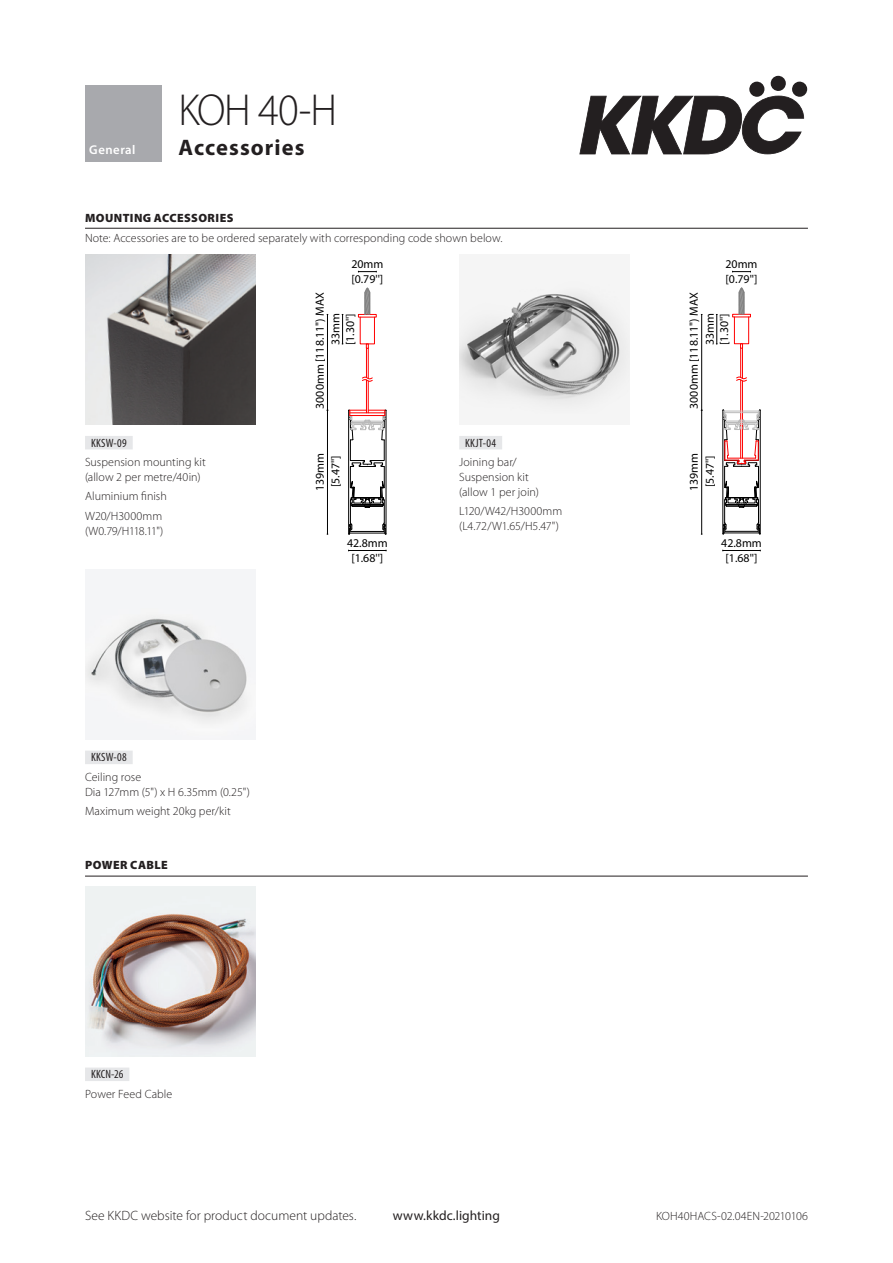
<style>
.page{position:relative;width:893px;height:1263px;background:#fff}
.page>*{position:absolute;margin:0;border:0;box-sizing:border-box;transform-origin:0 0}
.KOH_title_line1{font:300 45px "Myriad Pro";color:#231f20;scale:.94 1}
.title_line2{font:700 22.5px "Myriad Pro";letter-spacing:.045em;color:#231f20}
.t1{font:300 13.5px "Myriad Pro";color:#231f20}
.t2{font:13.5px "Myriad Pro";letter-spacing:.005em;color:#231f20}
.t3{font:600 12.75px "Myriad Pro";letter-spacing:.04em;color:#fff}
.body{font:300 12px/15px "Myriad Pro";letter-spacing:.005em;color:#231f20}
.Section_sub_text{font:300 12px "Myriad Pro";letter-spacing:.005em;color:#231f20}
.Product_code{font:condensed 12px "Myriad Pro";letter-spacing:.015em;color:#231f20}
.Section_heading_top{font:900 12px "Myriad Pro";letter-spacing:.035em;color:#231f20}
.Section_heading_othe{font:900 12px "Myriad Pro";letter-spacing:.035em;color:#231f20}
.t4{font:11.85px/15px "Myriad Pro";color:#000}
</style>
<div class="page">
<svg style="left:579px;top:96px;width:225px;height:58px"></svg>
<svg style="left:749px;top:81px;width:16px;height:16px"></svg>
<div style="left:770px;top:76px;width:16px;height:15px;background:#231f20;border-radius:50%"></div>
<div style="left:792px;top:81px;width:15px;height:16px;background:#231f20;border-radius:50%"></div>
<div style="left:85px;top:85px;width:77px;height:77px;background:#a8a9ad"></div>
<hr style="left:85px;top:228px;width:723px;height:1px;background:#231f20">
<hr style="left:85px;top:876px;width:723px;height:1px;background:#231f20">
<img style="left:85px;top:255px;width:170px;height:170px">
<hr style="left:368px;top:348px;width:1px;height:30px;background:#f00">
<hr style="left:368px;top:381px;width:1px;height:32px;background:#f00">
<hr style="left:366px;top:380px;width:1px;height:33px;background:#f00">
<hr style="left:366px;top:348px;width:1px;height:30px;background:#f00">
<div style="left:358px;top:314px;width:18px;height:3px;border:1px solid #f00"></div>
<div style="left:360px;top:317px;width:15px;height:27px;border:1px solid #f00"></div>
<svg style="left:364px;top:287px;width:6px;height:28px"></svg>
<svg style="left:362px;top:377px;width:11px;height:5px"></svg>
<hr style="left:386px;top:410px;width:1px;height:124px;background:#000">
<svg style="left:348px;top:410px;width:38px;height:125px"></svg>
<hr style="left:350px;top:415px;width:35px;height:1px;background:#f00">
<hr style="left:350px;top:413px;width:35px;height:1px;background:#f00">
<svg style="left:358px;top:271px;width:19px;height:1px"></svg>
<hr style="left:342px;top:314px;width:1px;height:30px;background:#000">
<hr style="left:327px;top:314px;width:1px;height:96px;background:#000">
<hr style="left:327px;top:410px;width:1px;height:124px;background:#000">
<hr style="left:349px;top:550px;width:37px;height:1px;background:#000">
<img style="left:459px;top:281px;width:170px;height:133px">
<hr style="left:742px;top:381px;width:1px;height:77px;background:#f00">
<hr style="left:740px;top:380px;width:1px;height:78px;background:#f00">
<div style="left:732px;top:314px;width:19px;height:3px;border:1px solid #f00"></div>
<div style="left:734px;top:317px;width:15px;height:27px;border:1px solid #f00"></div>
<svg style="left:738px;top:287px;width:7px;height:28px"></svg>
<svg style="left:736px;top:344px;width:11px;height:37px"></svg>
<svg style="left:722px;top:410px;width:39px;height:125px"></svg>
<svg style="left:732px;top:271px;width:19px;height:1px"></svg>
<hr style="left:716px;top:314px;width:1px;height:30px;background:#000">
<hr style="left:701px;top:314px;width:1px;height:96px;background:#000">
<hr style="left:701px;top:410px;width:1px;height:124px;background:#000">
<hr style="left:723px;top:550px;width:37px;height:1px;background:#000">
<div style="left:85px;top:436px;width:48px;height:13px;background:#e6e7e9"></div>
<div style="left:459px;top:436px;width:43px;height:13px;background:#e6e7e9"></div>
<img style="left:85px;top:570px;width:170px;height:170px">
<div style="left:85px;top:751px;width:48px;height:13px;background:#e6e7e9"></div>
<img style="left:85px;top:886px;width:170px;height:170px">
<div style="left:85px;top:1067px;width:44px;height:14px;background:#e6e7e9"></div>
<p class="t3" style="left:89px;top:142px;width:48px">General</p>
<p class="KOH_title_line1" style="left:179px;top:83px;width:170px">KOH 40-H</p>
<p class="title_line2" style="left:179px;top:133px;width:127px">Accessories</p>
<p class="Section_heading_top" style="left:85px;top:210px;width:150px">MOUNTING ACCESSORIES</p>
<p class="Section_sub_text" style="left:85px;top:231px;width:419px">Note: Accessories are to be ordered separately with corresponding code shown below.</p>
<p class="t4" style="left:351px;top:257px;width:34px">20mm [0.79'']</p>
<p class="t4" style="left:328px;top:345px;width:34px;line-height:14.5px;rotate:-90deg">33mm [1.30'']</p>
<p class="t4" style="left:312px;top:409px;width:118px;rotate:-90deg">3000mm [118.11") MAX</p>
<p class="Product_code" style="left:91px;top:435px;width:37px">KKSW-09</p>
<p class="body" style="left:85px;top:454px;width:122px">Suspension mounting kit (allow 2 per metre/40in)</p>
<p class="body" style="left:85px;top:489px;width:83px">Aluminium finish</p>
<p class="body" style="left:85px;top:508px;width:80px">W20/H3000mm (W0.79/H118.11")</p>
<p class="t4" style="left:312px;top:491px;width:40px;line-height:15.8px;text-align:center;rotate:-90deg">139mm [5.47'']</p>
<p class="t4" style="left:347px;top:536px;width:42px;line-height:14.4px;text-align:center">42.8mm [1.68'']</p>
<p class="Product_code" style="left:465px;top:435px;width:32px">KKJT-04</p>
<p class="body" style="left:459px;top:454px;width:81px">Joining bar/<br>Suspension kit (allow 1 per join)</p>
<p class="body" style="left:459px;top:504px;width:104px">L120/W42/H3000mm (L4.72/W1.65/H5.47")</p>
<p class="Product_code" style="left:91px;top:750px;width:37px">KKSW-08</p>
<p class="body" style="left:85px;top:769px;width:166px">Ceiling rose<br>Dia 127mm (5") x H 6.35mm (0.25")</p>
<p class="body" style="left:85px;top:803px;width:147px">Maximum weight 20kg per/kit</p>
<p class="Section_heading_othe" style="left:85px;top:857px;width:84px">POWER CABLE</p>
<p class="Product_code" style="left:91px;top:1067px;width:34px">KKCN-26</p>
<p class="body" style="left:85px;top:1086px;width:89px">Power Feed Cable</p>
<p class="t4" style="left:725px;top:257px;width:34px">20mm [0.79'']</p>
<p class="t4" style="left:702px;top:345px;width:34px;line-height:14.5px;rotate:-90deg">33mm [1.30'']</p>
<p class="t4" style="left:686px;top:409px;width:118px;rotate:-90deg">3000mm [118.11") MAX</p>
<p class="t4" style="left:686px;top:491px;width:40px;line-height:15.8px;text-align:center;rotate:-90deg">139mm [5.47'']</p>
<p class="t4" style="left:721px;top:536px;width:42px;line-height:14.4px;text-align:center">42.8mm [1.68'']</p>
<p class="t1" style="left:85px;top:1208px;width:273px">See KKDC website for product document updates.</p>
<p class="t2" style="left:393px;top:1207px;width:109px">www.kkdc.lighting</p>
<p class="Section_sub_text" style="left:656px;top:1209px;width:153px">KOH40HACS-02.04EN-20210106</p>
</div>
